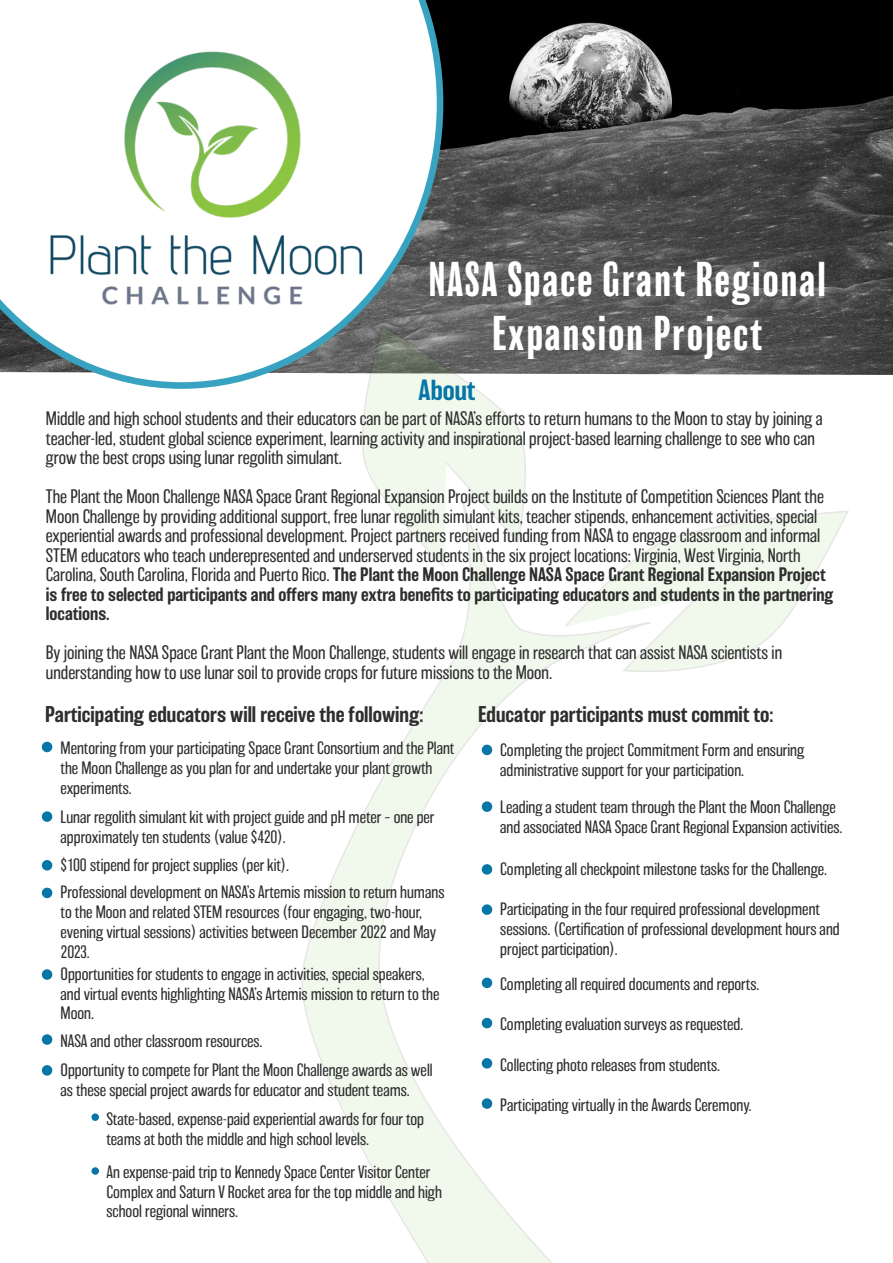
<style>
.page{position:relative;width:893px;height:1263px;background:#fff}
.page>*{position:absolute;margin:0;border:0;box-sizing:border-box;transform-origin:0 0}
.t1{font:condensed 45px/54px "Balboa";letter-spacing:.05em;color:#fff;text-align:center}
.t2{font:500 27px "Balboa";color:#0576a6}
.t3{font:500 21px "Balboa";color:#2e2e2e}
.t4{font:200 18px/19.5px "Balboa";color:#2e2e2e}
.t5{font:200 16.5px/19.8px "Balboa";color:#2e2e2e}
.s1{font-weight:500}
</style>
<div class="page">
<img style="left:443px;top:0;width:450px;height:375px">
<div style="left:42px;top:742px;width:10px;height:10px;background:#0576a6;border-radius:50%"></div>
<div style="left:42px;top:811px;width:10px;height:11px;background:#0576a6;border-radius:50%"></div>
<div style="left:42px;top:860px;width:10px;height:10px;background:#0576a6;border-radius:50%"></div>
<div style="left:42px;top:888px;width:10px;height:10px;background:#0576a6;border-radius:50%"></div>
<div style="left:42px;top:969px;width:10px;height:11px;background:#0576a6;border-radius:50%"></div>
<div style="left:42px;top:1034px;width:10px;height:11px;background:#0576a6;border-radius:50%"></div>
<div style="left:42px;top:1065px;width:10px;height:10px;background:#0576a6;border-radius:50%"></div>
<div style="left:92px;top:1113px;width:7px;height:8px;background:#0576a6;border-radius:50%"></div>
<div style="left:92px;top:1167px;width:7px;height:8px;background:#0576a6;border-radius:50%"></div>
<svg style="left:301px;top:568px;width:262px;height:695px"></svg>
<svg style="left:362px;top:325px;width:175px;height:243px"></svg>
<svg style="left:563px;top:511px;width:286px;height:161px"></svg>
<svg style="left:0;top:0;width:443px;height:389px"></svg>
<img style="left:38px;top:40px;width:337px;height:287px">
<h1 class="t1" style="left:429px;top:253px;width:399px">NASA Space Grant Regional<br>Expansion Project</h1>
<h2 class="t2" style="left:419px;top:375px;width:58px">About</h2>
<p class="t4" style="left:46px;top:409px;width:778px">Middle and high school students and their educators can be part of NASA’s efforts to return humans to the Moon to stay by joining a teacher-led, student global science experiment, learning activity and inspirational project-based learning challenge to see who can grow the best crops using lunar regolith simulant.</p>
<p class="t4" style="left:46px;top:487px;width:789px">The Plant the Moon Challenge NASA Space Grant Regional Expansion Project builds on the Institute of Competition Sciences Plant the Moon Challenge by providing additional support, free lunar regolith simulant kits, teacher stipends, enhancement activities, special experiential awards and professional development. Project partners received funding from NASA to engage classroom and informal STEM educators who teach underepresented and underserved students in the six project locations: Virginia, West Virginia, North Carolina, South Carolina, Florida and Puerto Rico. <span class="s1">The Plant the Moon Challenge NASA Space Grant Regional Expansion Project is free to selected participants and offers many extra benefits to participating educators and students in the partnering locations.</span></p>
<p class="t4" style="left:46px;top:643px;width:738px">By joining the NASA Space Grant Plant the Moon Challenge, students will engage in research that can assist NASA scientists in understanding how to use lunar soil to provide crops for future missions to the Moon.</p>
<p class="t3" style="left:45px;top:702px;width:380px">Participating educators will receive the following:</p>
<p class="t3" style="left:478px;top:702px;width:297px">Educator participants must commit to:</p>
<p class="t5" style="left:61px;top:738px;width:395px">Mentoring from your participating Space Grant Consortium and the Plant the Moon Challenge as you plan for and undertake your plant growth experiments.</p>
<p class="t5" style="left:500px;top:740px;width:306px">Completing the project Commitment Form and ensuring administrative support for your participation.</p>
<p class="t5" style="left:61px;top:807px;width:375px">Lunar regolith simulant kit with project guide and pH meter – one per approximately ten students (value $420).</p>
<p class="t5" style="left:61px;top:852px;width:385px;line-height:27.3px">$100 stipend for project supplies (per kit).<br>Professional development on NASA’s Artemis mission to return humans</p>
<p class="t5" style="left:61px;top:902px;width:377px">to the Moon and related STEM resources (four engaging, two-hour, evening virtual sessions) activities between December 2022 and May<br>2023.</p>
<p class="t5" style="left:61px;top:964px;width:380px">Opportunities for students to engage in activities, special speakers, and virtual events highlighting NASA’s Artemis mission to return to the<br>Moon.</p>
<p class="t5" style="left:61px;top:1026px;width:374px;line-height:29.5px">NASA and other classroom resources.<br>Opportunity to compete for Plant the Moon Challenge awards as well</p>
<p class="t5" style="left:106px;top:1076px;width:319px;line-height:29px;text-indent:-46px">as these special project awards for educator and student teams.<br>State-based, expense-paid experiential awards for four top</p>
<p class="t5" style="left:106px;top:1122px;width:326px;line-height:33.2px">teams at both the middle and high school levels.<br>An expense-paid trip to Kennedy Space Center Visitor Center</p>
<p class="t5" style="left:106px;top:1182px;width:337px">Complex and Saturn V Rocket area for the top middle and high school regional winners.</p>
<p class="t5" style="left:500px;top:797px;width:344px">Leading a student team through the Plant the Moon Challenge and associated NASA Space Grant Regional Expansion activities.</p>
<p class="t5" style="left:500px;top:859px;width:328px">Completing all checkpoint milestone tasks for the Challenge.</p>
<p class="t5" style="left:500px;top:899px;width:341px">Participating in the four required professional development sessions. (Certification of professional development hours and project participation).</p>
<p class="t5" style="left:500px;top:974px;width:260px">Completing all required documents and reports.</p>
<p class="t5" style="left:500px;top:1014px;width:245px">Completing evaluation surveys as requested.</p>
<p class="t5" style="left:500px;top:1055px;width:221px">Collecting photo releases from students.</p>
<p class="t5" style="left:500px;top:1095px;width:253px">Participating virtually in the Awards Ceremony.</p>
</div>
